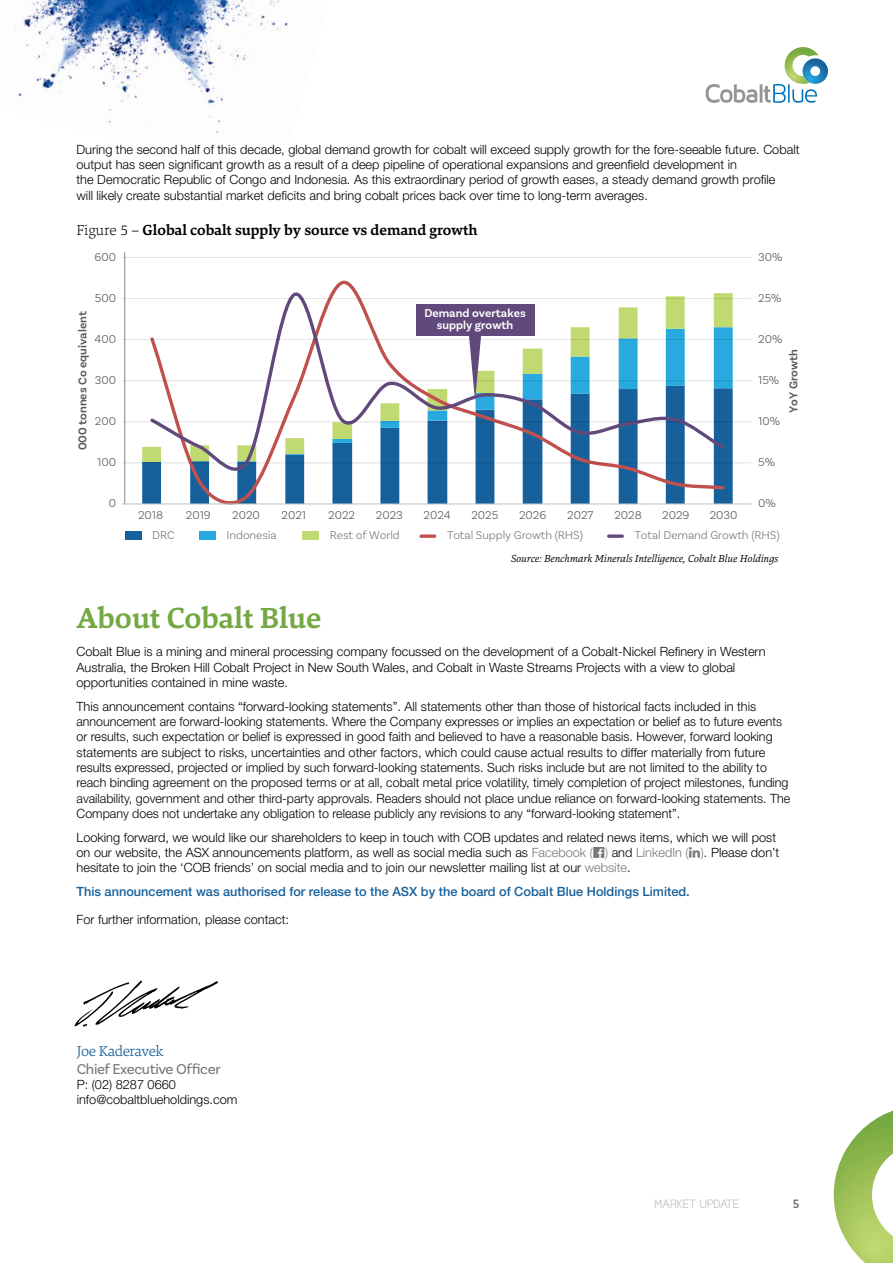
<style>
.page{position:relative;width:893px;height:1263px;background:#fff}
.page>*{position:absolute;margin:0;border:0;box-sizing:border-box;transform-origin:0 0}
.t1{font:700 30px "Danton";color:#73a842}
.t2{font:700 15px "Danton";color:#000}
.t3{font:15px "Basic Sans";letter-spacing:-.025em;color:#757779}
.t4{font:300 15px "Danton";letter-spacing:-.025em;color:#16609b}
.t5{font:300 12.75px/15.3px "Helvetica Neue LT Pro";color:#000}
.t6{font:500 12.75px "Helvetica Neue LT Pro";color:#16609b}
.t7{font:300 12px "Basic Sans";color:#58595b}
.t8{font:300 12px "Basic Sans";letter-spacing:-.01em;color:#757779}
.t9{font:600 12px "Basic Sans";color:#58595b}
.t10{font:600 12px/12px "Basic Sans";color:#fff;text-align:center}
.t11{font:300 12px "Cillop";color:#bcbec0}
.t12{font:700 12px "Cillop";color:#6d6e71}
.t13{font:italic 10.5px "Danton";color:#000}
.s1{font-weight:200}
.s2{color:#757779}
</style>
<div class="page">
<img style="left:15px;top:0;width:273px;height:134px">
<svg style="left:706px;top:47px;width:122px;height:56px"></svg>
<svg style="left:834px;top:1110px;width:59px;height:153px"></svg>
<svg style="left:148px;top:280px;width:578px;height:224px"></svg>
<svg style="left:147px;top:283px;width:580px;height:200px"></svg>
<hr style="left:125px;top:252px;width:1px;height:252px;background:#868686">
<hr style="left:122px;top:504px;width:629px;height:1px;background:#bcbec0">
<hr style="left:122px;top:422px;width:629px;height:1px;background:#bcbec0">
<hr style="left:122px;top:463px;width:629px;height:1px;background:#bcbec0">
<hr style="left:122px;top:380px;width:629px;height:1px;background:#bcbec0">
<hr style="left:122px;top:339px;width:629px;height:1px;background:#bcbec0">
<hr style="left:122px;top:298px;width:629px;height:1px;background:#bcbec0">
<hr style="left:122px;top:257px;width:629px;height:1px;background:#bcbec0">
<svg style="left:468px;top:335px;width:14px;height:66px"></svg>
<div style="left:416px;top:304px;width:118px;height:31px;background:#614a7b"></div>
<div style="left:125px;top:531px;width:16px;height:9px;background:#16609b"></div>
<div style="left:199px;top:531px;width:17px;height:9px;background:#28aae1"></div>
<div style="left:302px;top:531px;width:17px;height:9px;background:#c0da71"></div>
<svg style="left:609px;top:534px;width:13px;height:4px"></svg>
<svg style="left:421px;top:534px;width:14px;height:4px"></svg>
<svg style="left:75px;top:981px;width:143px;height:45px"></svg>
<p class="t5" style="left:77px;top:141px;width:724px">During the second half of this decade, global demand growth for cobalt will exceed supply growth for the fore-seeable future. Cobalt output has seen significant growth as a result of a deep pipeline of operational expansions and greenfield development in<br>the Democratic Republic of Congo and Indonesia. As this extraordinary period of growth eases, a steady demand growth profile<br>will likely create substantial market deficits and bring cobalt prices back over time to long-term averages.</p>
<p class="t2" style="left:77px;top:220px;width:403px"><span class="s1">Figure 5 –</span> Global cobalt supply by source vs demand growth</p>
<p class="t7" style="left:94px;top:249px;width:23px">600</p>
<p class="t7" style="left:758px;top:249px;width:26px">30%</p>
<p class="t7" style="left:95px;top:290px;width:23px">500</p>
<p class="t7" style="left:758px;top:290px;width:25px">25%</p>
<p class="t9" style="left:75px;top:450px;width:141px;rotate:-90deg">000 tonnes Co equivalent</p>
<p class="t7" style="left:95px;top:332px;width:23px">400</p>
<p class="t7" style="left:95px;top:373px;width:23px">300</p>
<p class="t7" style="left:95px;top:414px;width:23px">200</p>
<p class="t10" style="left:424px;top:307px;width:103px">Demand overtakes supply growth</p>
<p class="t7" style="left:758px;top:332px;width:26px">20%</p>
<p class="t7" style="left:758px;top:373px;width:23px">15%</p>
<p class="t7" style="left:758px;top:414px;width:23px">10%</p>
<p class="t9" style="left:786px;top:413px;width:65px;rotate:-90deg">YoY Growth</p>
<p class="t7" style="left:97px;top:455px;width:20px">100</p>
<p class="t7" style="left:758px;top:455px;width:18px">5%</p>
<p class="t7" style="left:109px;top:496px;width:9px">0</p>
<p class="t7" style="left:758px;top:496px;width:19px">0%</p>
<p class="t7" style="left:138px;top:508px;width:27px">2018</p>
<p class="t7" style="left:186px;top:508px;width:26px">2019</p>
<p class="t7" style="left:232px;top:508px;width:29px">2020</p>
<p class="t7" style="left:282px;top:508px;width:26px">2021</p>
<p class="t7" style="left:328px;top:508px;width:28px">2022</p>
<p class="t7" style="left:376px;top:508px;width:29px">2023</p>
<p class="t7" style="left:424px;top:508px;width:29px">2024</p>
<p class="t7" style="left:471px;top:508px;width:28px">2025</p>
<p class="t7" style="left:519px;top:508px;width:29px">2026</p>
<p class="t7" style="left:567px;top:508px;width:28px">2027</p>
<p class="t7" style="left:614px;top:508px;width:29px">2028</p>
<p class="t7" style="left:662px;top:508px;width:29px">2029</p>
<p class="t7" style="left:710px;top:508px;width:29px">2030</p>
<p class="t8" style="left:152px;top:528px;width:24px">DRC</p>
<p class="t8" style="left:227px;top:528px;width:52px">Indonesia</p>
<p class="t8" style="left:330px;top:528px;width:71px">Rest of World</p>
<p class="t8" style="left:447px;top:528px;width:138px">Total Supply Growth (RHS)</p>
<p class="t8" style="left:635px;top:528px;width:147px">Total Demand Growth (RHS)</p>
<p class="t13" style="left:511px;top:552px;width:269px">Source: Benchmark Minerals Intelligence, Cobalt Blue Holdings</p>
<h1 class="t1" style="left:77px;top:598px;width:246px">About Cobalt Blue</h1>
<p class="t5" style="left:77px;top:644px;width:691px">Cobalt Blue is a mining and mineral processing company focussed on the development of a Cobalt-Nickel Refinery in Western<br>Australia, the Broken Hill Cobalt Project in New South Wales, and Cobalt in Waste Streams Projects with a view to global opportunities contained in mine waste.</p>
<p class="t5" style="left:77px;top:698px;width:715px">This announcement contains “forward-looking statements”. All statements other than those of historical facts included in this announcement are forward-looking statements. Where the Company expresses or implies an expectation or belief as to future events or results, such expectation or belief is expressed in good faith and believed to have a reasonable basis. However, forward looking statements are subject to risks, uncertainties and other factors, which could cause actual results to differ materially from future results expressed, projected or implied by such forward-looking statements. Such risks include but are not limited to the ability to reach binding agreement on the proposed terms or at all, cobalt metal price volatility, timely completion of project milestones, funding availability, government and other third-party approvals. Readers should not place undue reliance on forward-looking statements. The Company does not undertake any obligation to release publicly any revisions to any “forward-looking statement”.</p>
<p class="t5" style="left:77px;top:829px;width:704px">Looking forward, we would like our shareholders to keep in touch with COB updates and related news items, which we will post on our website, the ASX announcements platform, as well as social media such as <span class="s2">Facebook ( )</span> and <span class="s2">LinkedIn ( )</span>. Please don’t hesitate to join the ‘COB friends’ on social media and to join our newsletter mailing list at our <span class="s2">website</span>.</p>
<p class="t6" style="left:77px;top:884px;width:615px">This announcement was authorised for release to the ASX by the board of Cobalt Blue Holdings Limited.</p>
<p class="t5" style="left:77px;top:912px;width:214px">For further information, please contact:</p>
<p class="t4" style="left:77px;top:1041px;width:88px">Joe Kaderavek</p>
<p class="t3" style="left:77px;top:1059px;width:145px">Chief Executive Officer</p>
<p class="t5" style="left:77px;top:1076px;width:162px">P: (02) 8287 0660 info@cobaltblueholdings.com</p>
<p class="t11" style="left:654px;top:1197px;width:86px">MARKET UPDATE</p>
<p class="t12" style="left:793px;top:1196px;width:8px">5</p>
</div>
